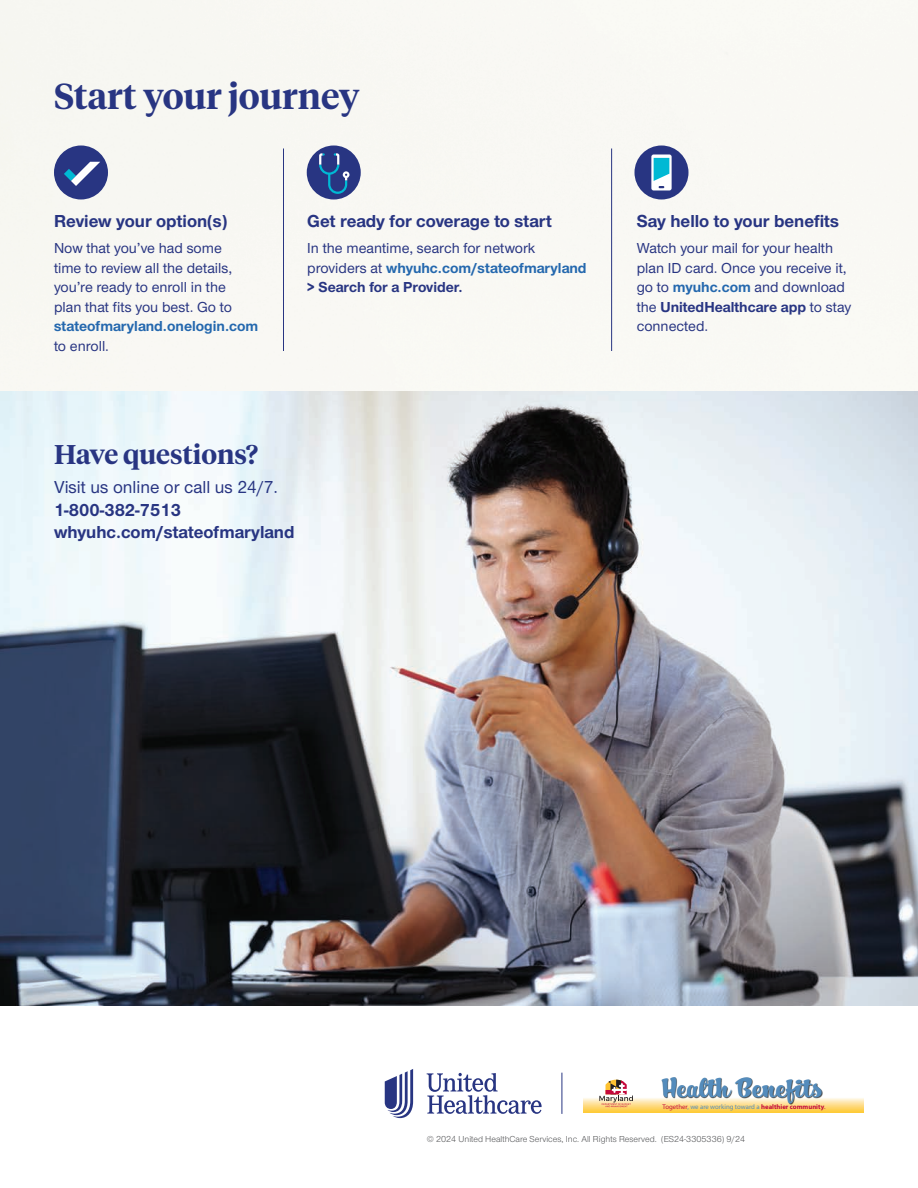
<style>
.page{position:relative;width:918px;height:1188px;background:#fff}
.page>*{position:absolute;margin:0;border:0;box-sizing:border-box;transform-origin:0 0}
.H3{font:600 36px "UHC Serif Headline";color:#283582}
.H4{font:600 27px "UHC Serif Headline";color:#283582}
.t1{font:24.9px "Hucklebuck JF";color:#548cbc}
.H5-Sans{font:700 18px "UHC Sans";color:#283582}
.Body{font:500 18px/22.5px "UHC Sans";color:#283582}
.Body-2{font:700 18px "UHC Sans";color:#283582}
.Body-3{font:500 15px/19.5px "UHC Sans";color:#283582}
.Disclaimer_Copyright_Numbers{font:9px "UHC Sans";color:#57585a}
.t2{font:6.75px "Myriad Pro";color:#548cbc}
.s1{font-weight:700;color:#2468ae}
.s2{font-weight:700}
.s3{color:#c40a3c}
.s4{font-weight:700;color:#c40a3c}
</style>
<div class="page">
<div style="left:0;top:0;width:918px;height:392px;background:#f9f8f4"></div>
<img style="left:0;top:392px;width:918px;height:614px">
<hr style="left:562px;top:1073px;width:1px;height:41px;background:#283582">
<svg style="left:385px;top:1069px;width:28px;height:49px"></svg>
<svg style="left:427px;top:1073px;width:115px;height:41px"></svg>
<svg style="left:583px;top:1098px;width:281px;height:14px"></svg>
<svg style="left:599px;top:1080px;width:22px;height:27px"></svg>
<img style="left:621px;top:1077px;width:242px;height:33px">
<div style="left:634px;top:146px;width:54px;height:54px;background:#283582;border-radius:50%"></div>
<svg style="left:651px;top:155px;width:21px;height:36px"></svg>
<div style="left:54px;top:146px;width:54px;height:54px;background:#283582;border-radius:50%"></div>
<svg style="left:64px;top:162px;width:36px;height:24px"></svg>
<div style="left:307px;top:146px;width:54px;height:54px;background:#283582;border-radius:50%"></div>
<svg style="left:319px;top:153px;width:31px;height:41px"></svg>
<hr style="left:283px;top:148px;width:1px;height:203px;background:#283582">
<hr style="left:611px;top:148px;width:1px;height:203px;background:#283582">
<p class="H3" style="left:54px;top:72px;width:307px">Start your journey</p>
<p class="H5-Sans" style="left:54px;top:209px;width:175px">Review your option(s)</p>
<p class="Body-3" style="left:54px;top:238px;width:206px">Now that you’ve had some<br>time to review all the details, you’re ready to enroll in the<br>plan that fits you best. Go to <span class="s1">stateofmaryland.onelogin.com </span>to enroll.</p>
<p class="H5-Sans" style="left:307px;top:209px;width:246px">Get ready for coverage to start</p>
<p class="Body-3" style="left:307px;top:238px;width:281px">In the meantime, search for network providers at <span class="s1">whyuhc.com/stateofmaryland </span><span class="s2">&gt; Search for a Provider.</span></p>
<p class="H4" style="left:54px;top:436px;width:206px">Have questions?</p>
<p class="Body" style="left:54px;top:475px;width:226px">Visit us online or call us 24/7.<br><span class="s2">1-800-382-7513</span></p>
<p class="Body-2" style="left:54px;top:520px;width:242px">whyuhc.com/stateofmaryland</p>
<p class="H5-Sans" style="left:637px;top:209px;width:204px">Say hello to your benefits</p>
<p class="Body-3" style="left:637px;top:238px;width:216px">Watch your mail for your health plan ID card. Once you receive it, go to <span class="s1">myuhc.com</span> and download the <span class="s2">UnitedHealthcare app</span> to stay connected.</p>
<p class="t1" style="left:661px;top:1072px;width:163px">Health Benefits</p>
<p class="t2" style="left:663px;top:1102px;width:165px"><span class="s3">Together</span>, we are working toward a <span class="s4">healthier community</span><span class="s3">.</span></p>
<p class="Disclaimer_Copyright_Numbers" style="left:427px;top:1133px;width:320px">© 2024 United HealthCare Services, Inc. All Rights Reserved. (ES24-3305336) 9/24</p>
</div>
